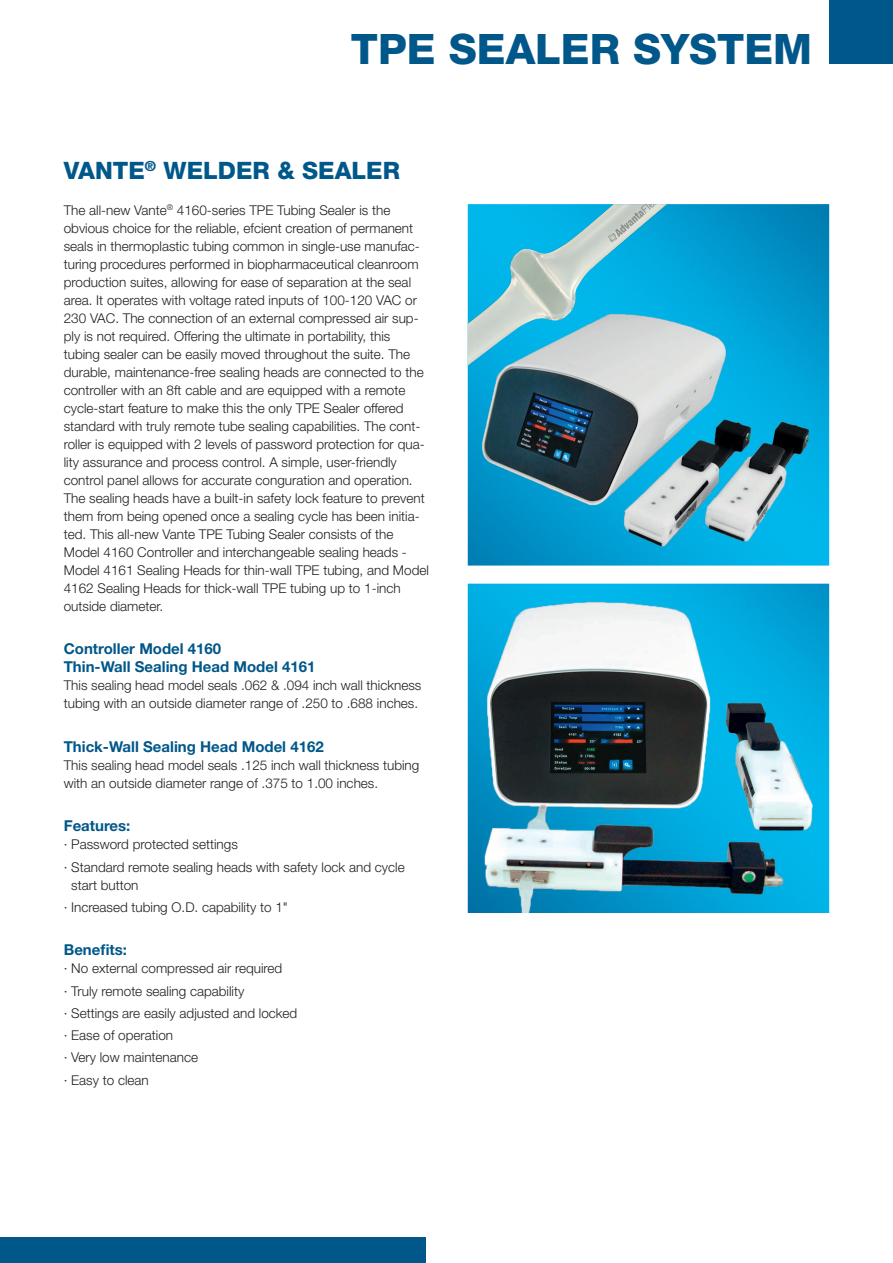
<style>
.page{position:relative;width:893px;height:1263px;background:#fff}
.page>*{position:absolute;margin:0;border:0;box-sizing:border-box;transform-origin:0 0}
.t1{font:800 42px "Helvetica Neue";color:#005789}
.t2{font:800 24px "Helvetica Neue";color:#005789}
.t3{font:700 15px/18px "Helvetica Neue";color:#005789}
.t4{font:300 13.5px/18px "Helvetica Neue";color:#231f20}
</style>
<div class="page">
<div style="left:829px;top:0;width:64px;height:64px;background:#005789"></div>
<img style="left:468px;top:584px;width:361px;height:329px">
<img style="left:477px;top:596px;width:344px;height:317px">
<div style="left:0;top:1237px;width:425px;height:26px;background:#005789"></div>
<img style="left:468px;top:204px;width:361px;height:362px">
<img style="left:475px;top:306px;width:347px;height:249px">
<img style="left:468px;top:204px;width:199px;height:162px">
<h1 class="t1" style="left:351px;top:24px;width:463px">TPE SEALER SYSTEM</h1>
<h2 class="t2" style="left:64px;top:156px;width:338px">VANTE<sup>®</sup> WELDER &amp; SEALER</h2>
<p class="t4" style="left:64px;top:201px;width:367px">The all-new Vante<sup>®</sup> 4160-series TPE Tubing Sealer is the obvious choice for the reliable, efcient creation of permanent seals in thermoplastic tubing common in single-use manufac&shy;turing procedures performed in biopharmaceutical cleanroom production suites, allowing for ease of separation at the seal area. It operates with voltage rated inputs of 100-120 VAC or 230 VAC. The connection of an external compressed air sup&shy;ply is not required. Offering the ultimate in portability, this tubing sealer can be easily moved throughout the suite. The durable, maintenance-free sealing heads are connected to the controller with an 8ft cable and are equipped with a remote cycle-start feature to make this the only TPE Sealer offered standard with truly remote tube sealing capabilities. The cont&shy;roller is equipped with 2 levels of password protection for qua&shy;lity assurance and process control. A simple, user-friendly control panel allows for accurate conguration and operation.<br>The sealing heads have a built-in safety lock feature to prevent them from being opened once a sealing cycle has been initia&shy;ted. This all-new Vante TPE Tubing Sealer consists of the Model 4160 Controller and interchangeable sealing heads - Model 4161 Sealing Heads for thin-wall TPE tubing, and Model 4162 Sealing Heads for thick-wall TPE tubing up to 1-inch outside diameter.</p>
<p class="t3" style="left:64px;top:640px;width:253px">Controller Model 4160<br>Thin-Wall Sealing Head Model 4161</p>
<p class="t4" style="left:64px;top:676px;width:359px">This sealing head model seals .062 &amp; .094 inch wall thickness tubing with an outside diameter range of .250 to .688 inches.</p>
<p class="t3" style="left:64px;top:737px;width:261px">Thick-Wall Sealing Head Model 4162</p>
<p class="t4" style="left:64px;top:756px;width:357px">This sealing head model seals .125 inch wall thickness tubing with an outside diameter range of .375 to 1.00 inches.</p>
<p class="t3" style="left:64px;top:817px;width:68px">Features:</p>
<p class="t4" style="left:64px;top:833px;width:342px;line-height:22.2px">· Password protected settings<br>· Standard remote sealing heads with safety lock and cycle</p>
<p class="t4" style="left:64px;top:873px;width:226px;line-height:22.2px;text-indent:8px">start button<br>· Increased tubing O.D. capability to 1"</p>
<p class="t3" style="left:64px;top:941px;width:65px">Benefits:</p>
<p class="t4" style="left:64px;top:957px;width:235px;line-height:22.2px">· No external compressed air required<br>· Truly remote sealing capability<br>· Settings are easily adjusted and locked · Ease of operation<br>· Very low maintenance<br>· Easy to clean</p>
</div>
